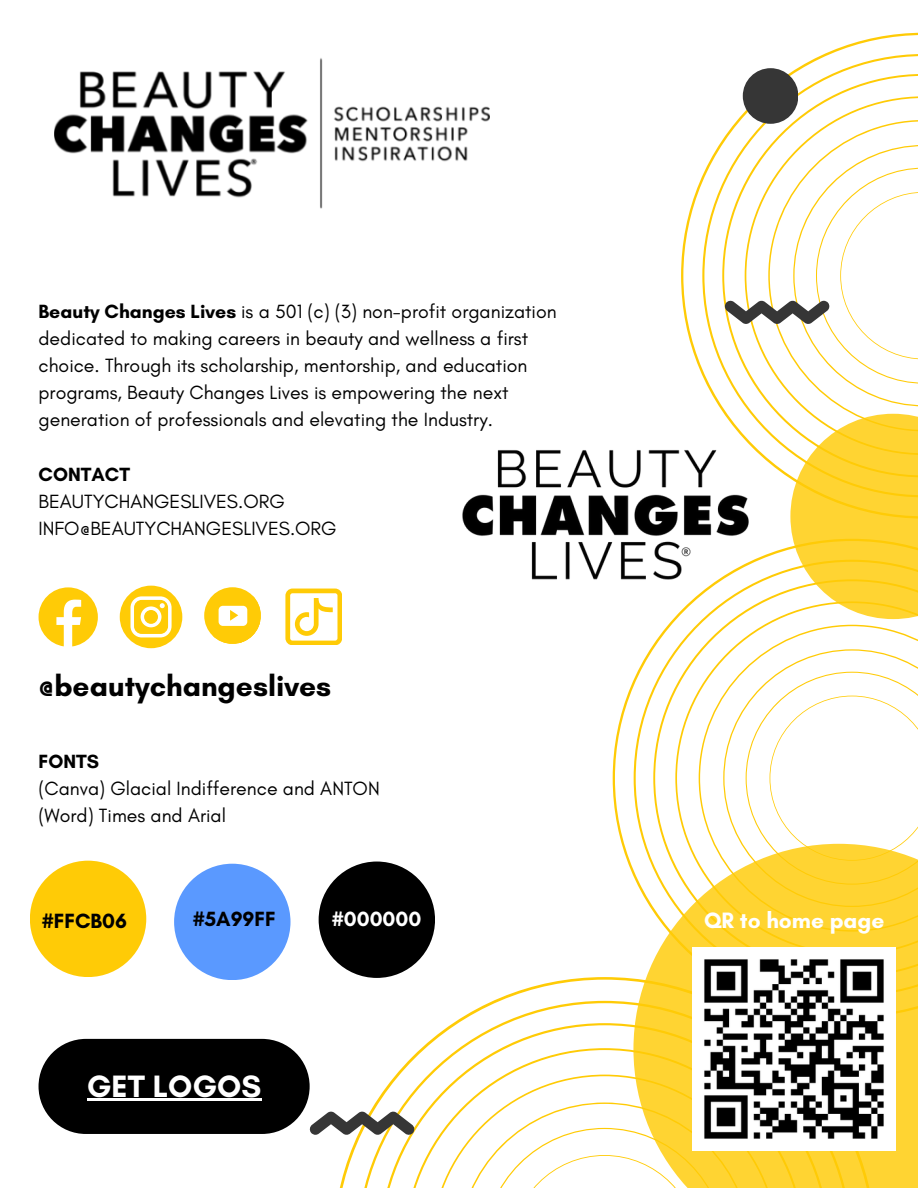
<style>
.page{position:relative;width:918px;height:1188px;background:#fff}
.page>*{position:absolute;margin:0;border:0;box-sizing:border-box;transform-origin:0 0}
.t1{font:700 31.5px "Glacial Indifference";color:#fff}
.t2{font:700 29.85px "Glacial Indifference";color:#000}
.t3{font:700 22.65px "Glacial Indifference";color:#fff}
.t4{font:700 21px "Glacial Indifference";color:#000}
.t5{font:700 21px "Glacial Indifference";color:#fff}
.t6{font:19.5px/27px "Glacial Indifference";color:#000}
.t7{font:700 19.5px "Glacial Indifference";color:#000}
.s1{font-weight:700}
</style>
<div class="page">
<svg style="left:613px;top:547px;width:177px;height:328px"></svg>
<svg style="left:634px;top:560px;width:284px;height:284px"></svg>
<svg style="left:681px;top:33px;width:237px;height:342px"></svg>
<svg style="left:702px;top:54px;width:216px;height:425px"></svg>
<svg style="left:725px;top:145px;width:193px;height:261px"></svg>
<svg style="left:339px;top:977px;width:294px;height:211px"></svg>
<svg style="left:357px;top:1001px;width:276px;height:187px"></svg>
<svg style="left:633px;top:844px;width:285px;height:344px;fill:#ffd432"></svg>
<svg style="left:790px;top:414px;width:128px;height:205px"></svg>
<div style="left:743px;top:68px;width:55px;height:55px;background:#363636;border-radius:50%"></div>
<svg style="left:310px;top:1112px;width:104px;height:23px"></svg>
<img style="left:55px;top:58px;width:434px;height:151px">
<div style="left:30px;top:861px;width:116px;height:116px;background:#ffcb06;border-radius:50%"></div>
<div style="left:174px;top:864px;width:117px;height:116px;background:#5a99ff;border-radius:50%"></div>
<div style="left:319px;top:862px;width:116px;height:116px;background:#000;border-radius:50%"></div>
<div style="left:39px;top:1039px;width:271px;height:95px;background:#000;border-radius:48px"></div>
<img style="left:693px;top:948px;width:202px;height:202px">
<svg style="left:39px;top:587px;width:59px;height:59px"></svg>
<div style="left:204px;top:587px;width:57px;height:57px;background:#ffcb06;border-radius:50%"></div>
<svg style="left:213px;top:596px;width:48px;height:48px"></svg>
<svg style="left:285px;top:589px;width:57px;height:56px"></svg>
<svg style="left:120px;top:586px;width:62px;height:62px"></svg>
<img style="left:462px;top:391px;width:308px;height:249px">
<hr style="left:87px;top:1099px;width:174px;height:2px;background:#fff">
<p class="t6" style="left:39px;top:298px;width:520px"><span class="s1">Beauty Changes Lives</span> is a 501 (c) (3) non-profit organization dedicated to making careers in beauty and wellness a first choice. Through its scholarship, mentorship, and education programs, Beauty Changes Lives is empowering the next generation of professionals and elevating the Industry.</p>
<p class="t7" style="left:39px;top:462px;width:93px">CONTACT</p>
<p class="t6" style="left:39px;top:487px;width:248px">BEAUTYCHANGESLIVES.ORG</p>
<p class="t6" style="left:39px;top:514px;width:300px">INFO@BEAUTYCHANGESLIVES.ORG</p>
<p class="t2" style="left:39px;top:667px;width:294px">@beautychangeslives</p>
<p class="t7" style="left:39px;top:749px;width:62px">FONTS</p>
<p class="t6" style="left:39px;top:775px;width:343px">(Canva) Glacial Indifference and ANTON</p>
<p class="t6" style="left:39px;top:802px;width:189px">(Word) Times and Arial</p>
<p class="t4" style="left:42px;top:908px;width:86px">#FFCB06</p>
<p class="t4" style="left:193px;top:907px;width:84px">#5A99FF</p>
<p class="t5" style="left:332px;top:907px;width:91px">#000000</p>
<p class="t1" style="left:87px;top:1067px;width:176px">GET LOGOS</p>
<p class="t3" style="left:704px;top:907px;width:182px">QR to home page</p>
</div>
